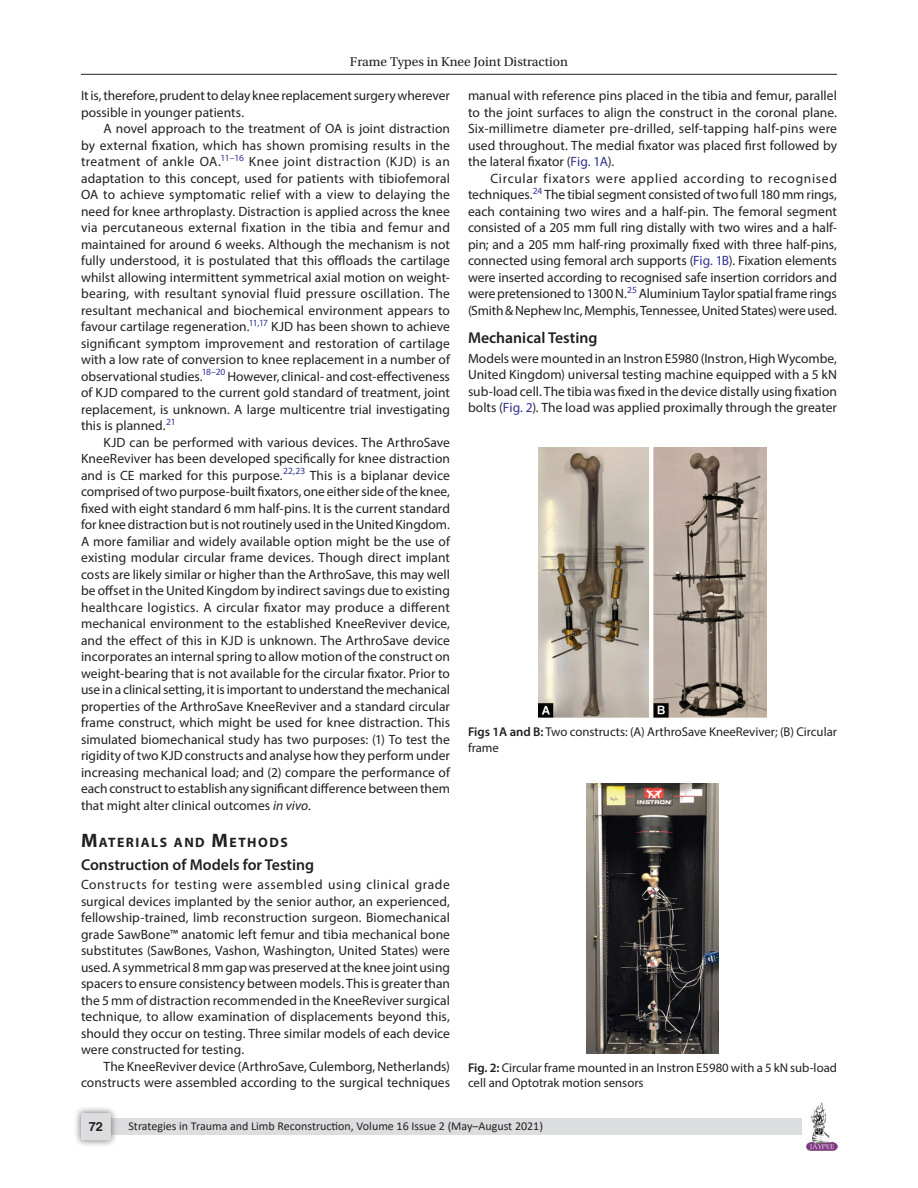
<style>
.page{position:relative;width:918px;height:1188px;background:#fff}
.page>*{position:absolute;margin:0;border:0;box-sizing:border-box;transform-origin:0 0}
.Head-2-stk{font:600 15.75px "Myriad Pro";color:#231f20}
.Head-2{font:600 15.75px "Myriad Pro";color:#231f20}
.Head-1{font:700 13.65px "Myriad Pro";letter-spacing:.105em;color:#231f20}
.Para-Indent{font:13.5px/16.5px "Myriad Pro";color:#231f20;text-align:justify}
.Para-NoIndent{font:13.5px/16.5px "Myriad Pro";letter-spacing:.005em;color:#231f20;text-align:justify}
.t1{font:13.5px "Utopia Std";color:#231f20}
.FigCaption{font:12.75px/15.3px "Myriad Pro";color:#231f20}
.t2{font:700 12.75px "Helvetica LT Std";color:#231f20}
.t3{font:12px "Calibri";color:#231f20}
.s1{font-style:italic}
.s2{font-size:19.5px}
.s3{color:#2e3092}
.s4{font-weight:600}
</style>
<div class="page">
<hr style="left:81px;top:74px;width:756px;height:1px;background:#231f20">
<img style="left:807px;top:1103px;width:30px;height:48px">
<div style="left:96px;top:1119px;width:706px;height:16px;background:#dcdddf"></div>
<div style="left:73px;top:1106px;width:45px;height:41px;background:#231f20;opacity:.61"></div>
<div style="left:81px;top:1113px;width:30px;height:27px;background:#dcdddf;border-radius:2px"></div>
<img style="left:539px;top:448px;width:227px;height:270px">
<img style="left:586px;top:783px;width:133px;height:270px">
<p class="t1" style="left:350px;top:55px;width:220px">Frame Types in Knee Joint Distraction</p>
<p class="Para-Indent" style="left:81px;top:87px;width:370px">It is, therefore, prudent to delay knee replacement surgery wherever possible in younger patients.</p>
<p class="Para-Indent" style="left:81px;top:120px;width:371px;text-indent:22px">A novel approach to the treatment of OA is joint distraction by external fixation, which has shown promising results in the treatment of ankle OA.<sup>11–16</sup> Knee joint distraction (KJD) is an adaptation to this concept, used for patients with tibiofemoral OA to achieve symptomatic relief with a view to delaying the need for knee arthroplasty. Distraction is applied across the knee via percutaneous external fixation in the tibia and femur and maintained for around 6 weeks. Although the mechanism is not fully understood, it is postulated that this offloads the cartilage whilst allowing intermittent symmetrical axial motion on weight&shy;bearing, with resultant synovial fluid pressure oscillation. The resultant mechanical and biochemical environment appears to favour cartilage regeneration.<sup>11,17</sup> KJD has been shown to achieve significant symptom improvement and restoration of cartilage with a low rate of conversion to knee replacement in a number of observational studies.<sup>18–20</sup> However, clinical- and cost-effectiveness of KJD compared to the current gold standard of treatment, joint replacement, is unknown. A large multicentre trial investigating this is planned.<sup>21</sup></p>
<p class="Para-Indent" style="left:81px;top:434px;width:371px;text-indent:22px">KJD can be performed with various devices. The ArthroSave KneeReviver has been developed specifically for knee distraction and is CE marked for this purpose.<sup>22,23</sup> This is a biplanar device comprised of two purpose-built fixators, one either side of the knee, fixed with eight standard 6 mm half-pins. It is the current standard for knee distraction but is not routinely used in the United Kingdom.<br>A more familiar and widely available option might be the use of existing modular circular frame devices. Though direct implant costs are likely similar or higher than the ArthroSave, this may well be offset in the United Kingdom by indirect savings due to existing healthcare logistics. A circular fixator may produce a different mechanical environment to the established KneeReviver device, and the effect of this in KJD is unknown. The ArthroSave device incorporates an internal spring to allow motion of the construct on weight-bearing that is not available for the circular fixator. Prior to use in a clinical setting, it is important to understand the mechanical properties of the ArthroSave KneeReviver and a standard circular frame construct, which might be used for knee distraction. This simulated biomechanical study has two purposes: (1) To test the rigidity of two KJD constructs and analyse how they perform under increasing mechanical load; and (2) compare the performance of each construct to establish any significant difference between them that might alter clinical outcomes <span class="s1">in vivo</span>.</p>
<p class="Head-1" style="left:81px;top:834px;width:208px"><span class="s2">M</span>ATERIALS AND <span class="s2">M</span>ETHODS</p>
<p class="Head-2-stk" style="left:81px;top:854px;width:235px">Construction of Models for Testing</p>
<p class="Para-NoIndent" style="left:81px;top:876px;width:371px">Constructs for testing were assembled using clinical grade surgical devices implanted by the senior author, an experienced, fellowship-trained, limb reconstruction surgeon. Biomechanical grade SawBone™ anatomic left femur and tibia mechanical bone substitutes (SawBones, Vashon, Washington, United States) were used. A symmetrical 8 mm gap was preserved at the knee joint using spacers to ensure consistency between models. This is greater than the 5 mm of distraction recommended in the KneeReviver surgical technique, to allow examination of displacements beyond this, should they occur on testing. Three similar models of each device were constructed for testing.</p>
<p class="Para-Indent" style="left:81px;top:1058px;width:371px;text-align:right">The KneeReviver device (ArthroSave, Culemborg, Netherlands) constructs were assembled according to the surgical techniques</p>
<p class="Para-Indent" style="left:468px;top:87px;width:371px">manual with reference pins placed in the tibia and femur, parallel to the joint surfaces to align the construct in the coronal plane.<br>Six-millimetre diameter pre-drilled, self-tapping half-pins were used throughout. The medial fixator was placed first followed by the lateral fixator (<span class="s3">Fig. 1A</span>).</p>
<p class="Para-Indent" style="left:468px;top:170px;width:371px;text-indent:22px">Circular fixators were applied according to recognised techniques.<sup>24</sup> The tibial segment consisted of two full 180 mm rings, each containing two wires and a half-pin. The femoral segment consisted of a 205 mm full ring distally with two wires and a half&shy;pin; and a 205 mm half-ring proximally fixed with three half-pins, connected using femoral arch supports (<span class="s3">Fig. 1B</span>). Fixation elements were inserted according to recognised safe insertion corridors and were pretensioned to 1300 N.<sup>25</sup> Aluminium Taylor spatial frame rings (Smith &amp; Nephew Inc, Memphis, Tennessee, United States) were used.</p>
<p class="Head-2" style="left:468px;top:328px;width:131px">Mechanical Testing</p>
<p class="Para-NoIndent" style="left:468px;top:350px;width:371px">Models were mounted in an Instron E5980 (Instron, High Wycombe, United Kingdom) universal testing machine equipped with a 5 kN sub-load cell. The tibia was fixed in the device distally using fixation bolts (<span class="s3">Fig. 2</span>). The load was applied proximally through the greater</p>
<p class="FigCaption" style="left:468px;top:724px;width:370px"><span class="s4">Figs 1A and B:</span> Two constructs: (A) ArthroSave KneeReviver; (B) Circular frame</p>
<p class="FigCaption" style="left:468px;top:1060px;width:371px"><span class="s4">Fig. 2:</span> Circular frame mounted in an Instron E5980 with a 5 kN sub-load cell and Optotrak motion sensors</p>
<p class="t2" style="left:89px;top:1119px;width:16px">72</p>
<p class="t3" style="left:128px;top:1117px;width:416px">Strategies in Trauma and Limb Reconstruction, Volume 16 Issue 2 (May–August 2021)</p>
</div>
